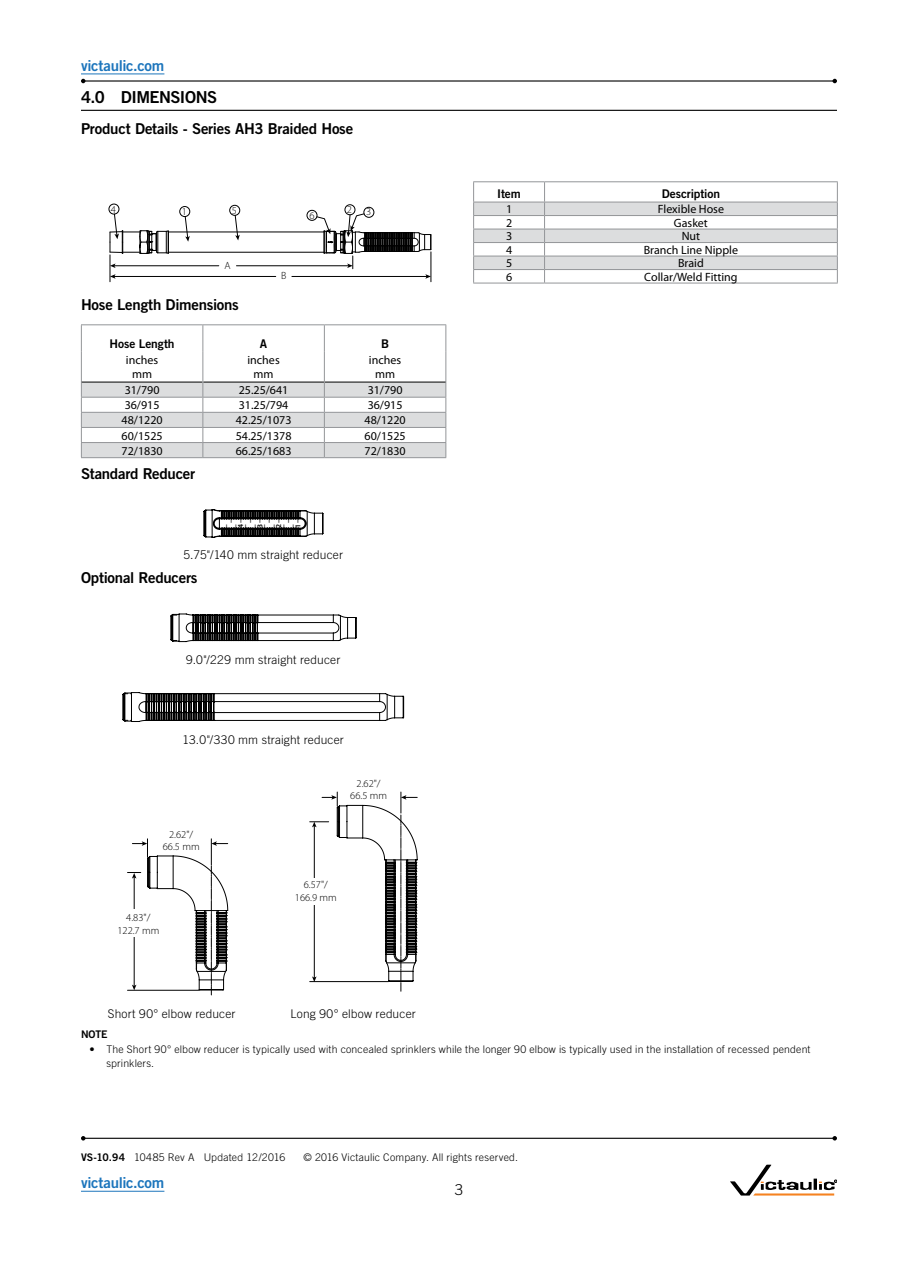
<style>
.page{position:relative;width:918px;height:1263px;background:#fff}
.page>*{position:absolute;margin:0;border:0;box-sizing:border-box;transform-origin:0 0}
.t1{font:16.5px "Trade Gothic LT Std Bd 2";letter-spacing:-.03em;color:#000}
.t2{font:15px "Trade Gothic LT Std Bd 2";letter-spacing:-.015em;color:#000}
.t3{font:15px "Trade Gothic LT Std Bd 2";letter-spacing:-.02em;color:#1c75bc}
.t4{font:300 15px "Trade Gothic LT Std";color:#000}
.t5{font:12px/13.5px "Myriad Pro";color:#000;text-align:center}
.t6{font:300 12px "Trade Gothic LT Std";letter-spacing:.015em;color:#000}
.t7{font:12px "Trade Gothic LT Std Bd 2";letter-spacing:-.005em;color:#000}
.t8{font:300 10.5px/13.5px "Trade Gothic LT Std";letter-spacing:.02em;color:#000}
.t9{font:300 10.5px/12.6px "Myriad Pro";color:#000;text-align:center}
.t10{font:10.5px "Trade Gothic LT Std Bd 2";color:#000}
.t11{font:600 7.5px/9.4px "Myriad Pro";color:#000}
.s1{font-family:"Trade Gothic LT Std Bd 2";font-weight:400}
</style>
<div class="page">
<hr style="left:81px;top:1191px;width:83px;height:1px;background:#1c75bc">
<hr style="left:83px;top:80px;width:752px;height:2px;background:#000">
<svg style="left:81px;top:79px;width:5px;height:4px"></svg>
<svg style="left:832px;top:79px;width:5px;height:4px"></svg>
<hr style="left:81px;top:74px;width:83px;height:1px;background:#1c75bc">
<hr style="left:83px;top:1138px;width:752px;height:1px;background:#000">
<svg style="left:81px;top:1136px;width:5px;height:4px"></svg>
<svg style="left:832px;top:1136px;width:5px;height:4px"></svg>
<svg style="left:730px;top:1165px;width:107px;height:30px"></svg>
<hr style="left:81px;top:110px;width:756px;height:1px;background:#000">
<hr style="left:168px;top:232px;width:156px;height:1px;background:#000">
<hr style="left:168px;top:252px;width:156px;height:1px;background:#000">
<hr style="left:114px;top:265px;width:105px;height:1px;background:#000">
<hr style="left:236px;top:265px;width:113px;height:1px;background:#000">
<hr style="left:431px;top:252px;width:1px;height:30px;background:#000">
<hr style="left:292px;top:276px;width:135px;height:1px;background:#000">
<hr style="left:114px;top:276px;width:162px;height:1px;background:#000">
<svg style="left:317px;top:213px;width:115px;height:66px"></svg>
<svg style="left:185px;top:216px;width:5px;height:26px"></svg>
<div style="left:307px;top:210px;width:10px;height:11px;border:1px solid #000;border-radius:50%"></div>
<div style="left:364px;top:207px;width:10px;height:11px;border:1px solid #000;border-radius:50%"></div>
<div style="left:180px;top:206px;width:10px;height:11px;border:1px solid #000;border-radius:50%"></div>
<svg style="left:235px;top:215px;width:5px;height:25px"></svg>
<div style="left:230px;top:205px;width:10px;height:11px;border:1px solid #000;border-radius:50%"></div>
<svg style="left:110px;top:214px;width:59px;height:68px"></svg>
<div style="left:109px;top:204px;width:10px;height:10px;border:1px solid #000;border-radius:50%"></div>
<div style="left:345px;top:205px;width:10px;height:10px;border:1px solid #000;border-radius:50%"></div>
<hr style="left:473px;top:181px;width:72px;height:1px;background:#939598">
<hr style="left:545px;top:181px;width:293px;height:1px;background:#939598">
<hr style="left:473px;top:283px;width:72px;height:1px;background:#939598">
<hr style="left:545px;top:283px;width:293px;height:1px;background:#939598">
<svg style="left:473px;top:182px;width:365px;height:101px"></svg>
<hr style="left:81px;top:324px;width:122px;height:1px;background:#939598">
<svg style="left:81px;top:325px;width:1px;height:27px"></svg>
<hr style="left:203px;top:324px;width:121px;height:1px;background:#939598">
<hr style="left:324px;top:324px;width:122px;height:1px;background:#939598">
<svg style="left:446px;top:325px;width:1px;height:27px"></svg>
<hr style="left:81px;top:352px;width:1px;height:30px;background:#939598">
<hr style="left:446px;top:352px;width:1px;height:30px;background:#939598">
<svg style="left:81px;top:382px;width:366px;height:76px"></svg>
<svg style="left:202px;top:325px;width:1px;height:27px"></svg>
<svg style="left:324px;top:325px;width:1px;height:27px"></svg>
<hr style="left:202px;top:352px;width:1px;height:30px;background:#939598">
<hr style="left:324px;top:352px;width:1px;height:30px;background:#939598">
<svg style="left:203px;top:509px;width:121px;height:29px"></svg>
<svg style="left:170px;top:613px;width:187px;height:29px"></svg>
<svg style="left:122px;top:692px;width:282px;height:30px"></svg>
<svg style="left:128px;top:839px;width:100px;height:156px"></svg>
<svg style="left:310px;top:792px;width:108px;height:199px"></svg>
<h2 class="t3" style="left:81px;top:56px;width:85px">victaulic.com</h2>
<h1 class="t1" style="left:81px;top:87px;width:138px">4.0 DIMENSIONS</h1>
<h2 class="t2" style="left:81px;top:119px;width:274px">Product Details - Series AH3 Braided Hose</h2>
<p class="t9" style="left:111px;top:203px;width:7px">4</p>
<p class="t9" style="left:347px;top:204px;width:7px">2</p>
<p class="t9" style="left:182px;top:205px;width:7px">1</p>
<p class="t9" style="left:232px;top:204px;width:7px">5</p>
<p class="t9" style="left:366px;top:206px;width:7px">3</p>
<p class="t9" style="left:309px;top:209px;width:7px">6</p>
<p class="t9" style="left:224px;top:259px;width:8px">A</p>
<p class="t9" style="left:281px;top:269px;width:7px">B</p>
<h2 class="t2" style="left:81px;top:295px;width:159px">Hose Length Dimensions</h2>
<p class="t7" style="left:110px;top:336px;width:67px">Hose Length</p>
<p class="t7" style="left:260px;top:336px;width:9px">A</p>
<p class="t7" style="left:381px;top:336px;width:10px">B</p>
<p class="t5" style="left:126px;top:353px;width:34px">inches mm</p>
<p class="t5" style="left:247px;top:353px;width:34px">inches mm</p>
<p class="t5" style="left:369px;top:353px;width:34px">inches mm</p>
<p class="t5" style="left:125px;top:383px;width:36px">31/790</p>
<p class="t5" style="left:239px;top:383px;width:51px">25.25/641</p>
<p class="t5" style="left:368px;top:383px;width:36px">31/790</p>
<p class="t5" style="left:125px;top:398px;width:36px">36/915</p>
<p class="t5" style="left:239px;top:398px;width:51px">31.25/794</p>
<p class="t5" style="left:368px;top:398px;width:36px">36/915</p>
<p class="t5" style="left:122px;top:413px;width:43px">48/1220</p>
<p class="t5" style="left:236px;top:413px;width:57px">42.25/1073</p>
<p class="t5" style="left:365px;top:413px;width:43px">48/1220</p>
<p class="t5" style="left:122px;top:428px;width:43px">60/1525</p>
<p class="t5" style="left:236px;top:428px;width:57px">54.25/1378</p>
<p class="t5" style="left:365px;top:428px;width:43px">60/1525</p>
<p class="t5" style="left:122px;top:444px;width:43px">72/1830</p>
<p class="t5" style="left:236px;top:444px;width:57px">66.25/1683</p>
<p class="t5" style="left:365px;top:444px;width:43px">72/1830</p>
<h2 class="t2" style="left:81px;top:464px;width:116px">Standard Reducer</h2>
<p class="t11" style="left:227px;top:523px;width:5px;rotate:-90deg">–</p>
<p class="t11" style="left:246px;top:523px;width:5px;rotate:-90deg">–</p>
<p class="t11" style="left:265px;top:523px;width:5px;rotate:-90deg">–</p>
<p class="t11" style="left:284px;top:523px;width:5px;rotate:-90deg">–</p>
<p class="t6" style="left:183px;top:548px;width:161px">5.75"/140 mm straight reducer</p>
<h2 class="t2" style="left:81px;top:569px;width:118px">Optional Reducers</h2>
<p class="t11" style="left:222px;top:527px;width:5px;rotate:-90deg">– –</p>
<p class="t11" style="left:236px;top:527px;width:10px;rotate:-90deg">4–</p>
<p class="t11" style="left:241px;top:527px;width:5px;rotate:-90deg">– –</p>
<p class="t11" style="left:255px;top:527px;width:10px;rotate:-90deg">3–</p>
<p class="t11" style="left:260px;top:527px;width:5px;rotate:-90deg">– –</p>
<p class="t11" style="left:274px;top:527px;width:10px;rotate:-90deg">2–</p>
<p class="t11" style="left:279px;top:527px;width:5px;rotate:-90deg">– –</p>
<p class="t11" style="left:293px;top:527px;width:10px;rotate:-90deg">1–</p>
<p class="t6" style="left:186px;top:653px;width:156px">9.0"/229 mm straight reducer</p>
<p class="t6" style="left:183px;top:732px;width:163px">13.0"/330 mm straight reducer</p>
<p class="t9" style="left:163px;top:828px;width:38px">2.62"/<br>66.5 mm</p>
<p class="t9" style="left:117px;top:912px;width:43px">4.83"/<br>122.7 mm</p>
<p class="t9" style="left:350px;top:777px;width:38px">2.62"/<br>66.5 mm</p>
<p class="t9" style="left:295px;top:879px;width:43px">6.57"/<br>166.9 mm</p>
<p class="t6" style="left:108px;top:1006px;width:129px">Short 90° elbow reducer</p>
<p class="t6" style="left:291px;top:1006px;width:127px">Long 90° elbow reducer</p>
<p class="t7" style="left:497px;top:186px;width:25px">Item</p>
<p class="t7" style="left:662px;top:186px;width:60px">Description</p>
<p class="t5" style="left:506px;top:202px;width:8px">1</p>
<p class="t5" style="left:658px;top:202px;width:68px">Flexible Hose</p>
<p class="t5" style="left:506px;top:216px;width:8px">2</p>
<p class="t5" style="left:674px;top:216px;width:35px">Gasket</p>
<p class="t5" style="left:506px;top:229px;width:8px">3</p>
<p class="t5" style="left:682px;top:229px;width:20px">Nut</p>
<p class="t5" style="left:506px;top:243px;width:8px">4</p>
<p class="t5" style="left:644px;top:243px;width:96px">Branch Line Nipple</p>
<p class="t5" style="left:506px;top:256px;width:8px">5</p>
<p class="t5" style="left:678px;top:256px;width:27px">Braid</p>
<p class="t5" style="left:506px;top:270px;width:8px">6</p>
<p class="t5" style="left:644px;top:270px;width:95px">Collar/Weld Fitting</p>
<p class="t10" style="left:81px;top:1027px;width:28px">NOTE</p>
<p class="t8" style="left:107px;top:1042px;width:706px;text-indent:-17px">• The Short 90° elbow reducer is typically used with concealed sprinklers while the longer 90 elbow is typically used in the installation of recessed pendent sprinklers.</p>
<p class="t8" style="left:81px;top:1150px;width:206px"><span class="s1">VS-10.94</span> 10485 Rev A Updated 12/2016</p>
<p class="t8" style="left:303px;top:1150px;width:216px">© 2016 Victaulic Company. All rights reserved.</p>
<h2 class="t3" style="left:81px;top:1173px;width:85px">victaulic.com</h2>
<h2 class="t4" style="left:455px;top:1181px;width:10px">3</h2>
</div>
